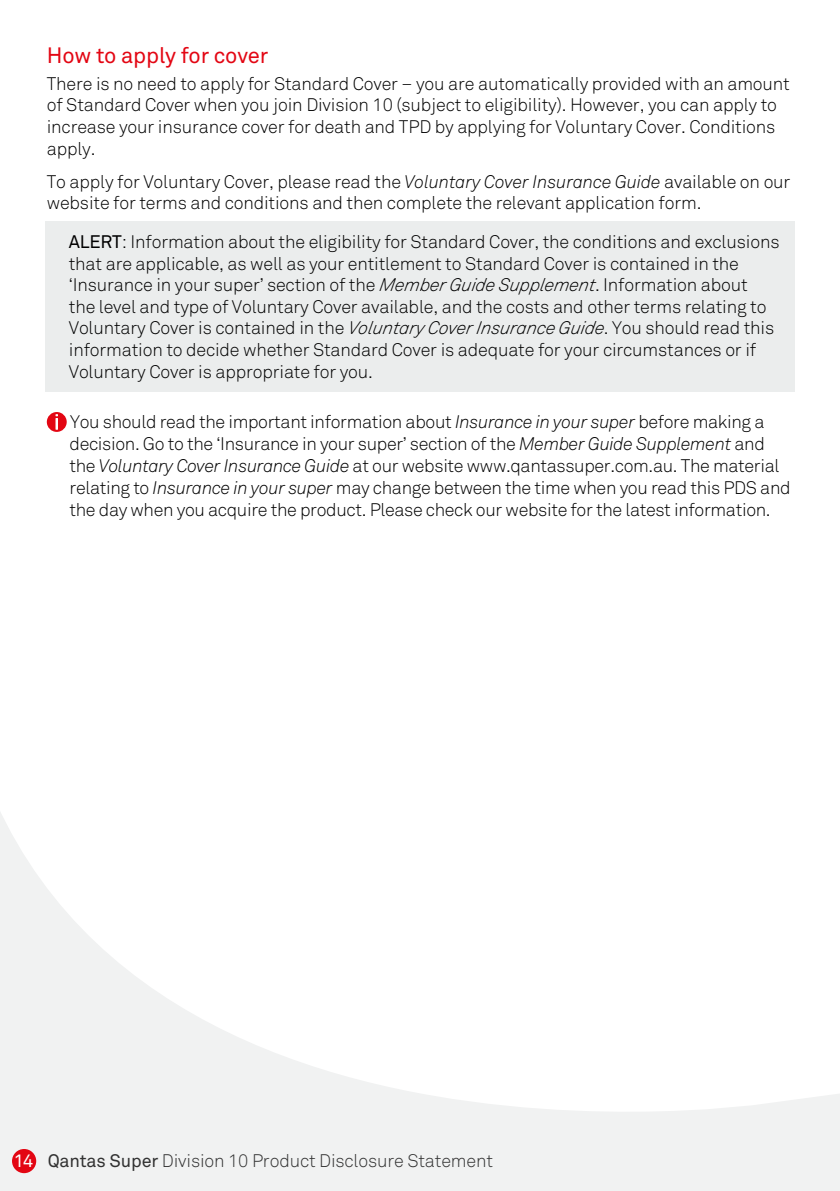
<style>
.page{position:relative;width:840px;height:1191px;background:#fff}
.page>*{position:absolute;margin:0;border:0;box-sizing:border-box;transform-origin:0 0}
.t1{font:22px "Akkurat Pro";letter-spacing:-.01em;color:#e30613}
.t2{font:18px/21.6px "Akkurat Light Pro";letter-spacing:-.01em;color:#000}
.t3{font:18px "Akkurat Light Pro";letter-spacing:-.01em;color:#323232}
.s1{font-style:italic}
.s2{font-family:"Akkurat Pro"}
.s3{font-family:"Akkurat Pro";color:#fff}
</style>
<div class="page">
<svg style="left:0;top:812px;width:839px;height:379px"></svg>
<div style="left:12px;top:1149px;width:24px;height:24px;background:#e30613;border-radius:50%"></div>
<div style="left:45px;top:221px;width:749px;height:171px;background:#ebeded"></div>
<div style="left:47px;top:412px;width:20px;height:20px;background:#e30613;border-radius:50%"></div>
<svg style="left:55px;top:414px;width:3px;height:16px"></svg>
<p class="t1" style="left:47px;top:42px;width:223px">How to apply for cover</p>
<p class="t2" style="left:47px;top:73px;width:744px">There is no need to apply for Standard Cover – you are automatically provided with an amount of Standard Cover when you join Division 10 (subject to eligibility). However, you can apply to increase your insurance cover for death and TPD by applying for Voluntary Cover. Conditions apply.</p>
<p class="t2" style="left:47px;top:171px;width:744px">To apply for Voluntary Cover, please read the <span class="s1">Voluntary Cover Insurance Guide</span> available on our website for terms and conditions and then complete the relevant application form.</p>
<p class="t2" style="left:69px;top:231px;width:711px"><span class="s2">ALERT</span>: Information about the eligibility for Standard Cover, the conditions and exclusions that are applicable, as well as your entitlement to Standard Cover is contained in the ‘Insurance in your super’ section of the <span class="s1">MemberGuide Supplement</span>. Information about<br>the level and type of Voluntary Cover available, and the costs and other terms relating to Voluntary Cover is contained in the <span class="s1">Voluntary CoverInsurance Guide</span>. You should read this information to decide whether Standard Cover is adequate for your circumstances or if Voluntary Cover is appropriate for you.</p>
<p class="t2" style="left:69px;top:411px;width:722px">You should read the important information about <span class="s1">Insurance in your super</span> before making a decision. Go to the ‘Insurance in your super’ section of the <span class="s1">Member Guide Supplement</span> and the <span class="s1">Voluntary Cover Insurance Guide</span> at our website www.qantassuper.com.au. The material relating to <span class="s1">Insurance in your super</span> may change between the time when you read this PDS and the day when you acquire the product. Please check our website for the latest information.</p>
<p class="t3" style="left:14px;top:1150px;width:480px"><span class="s3">14</span> <span class="s2">Qantas Super</span> Division 10 Product Disclosure Statement</p>
</div>
